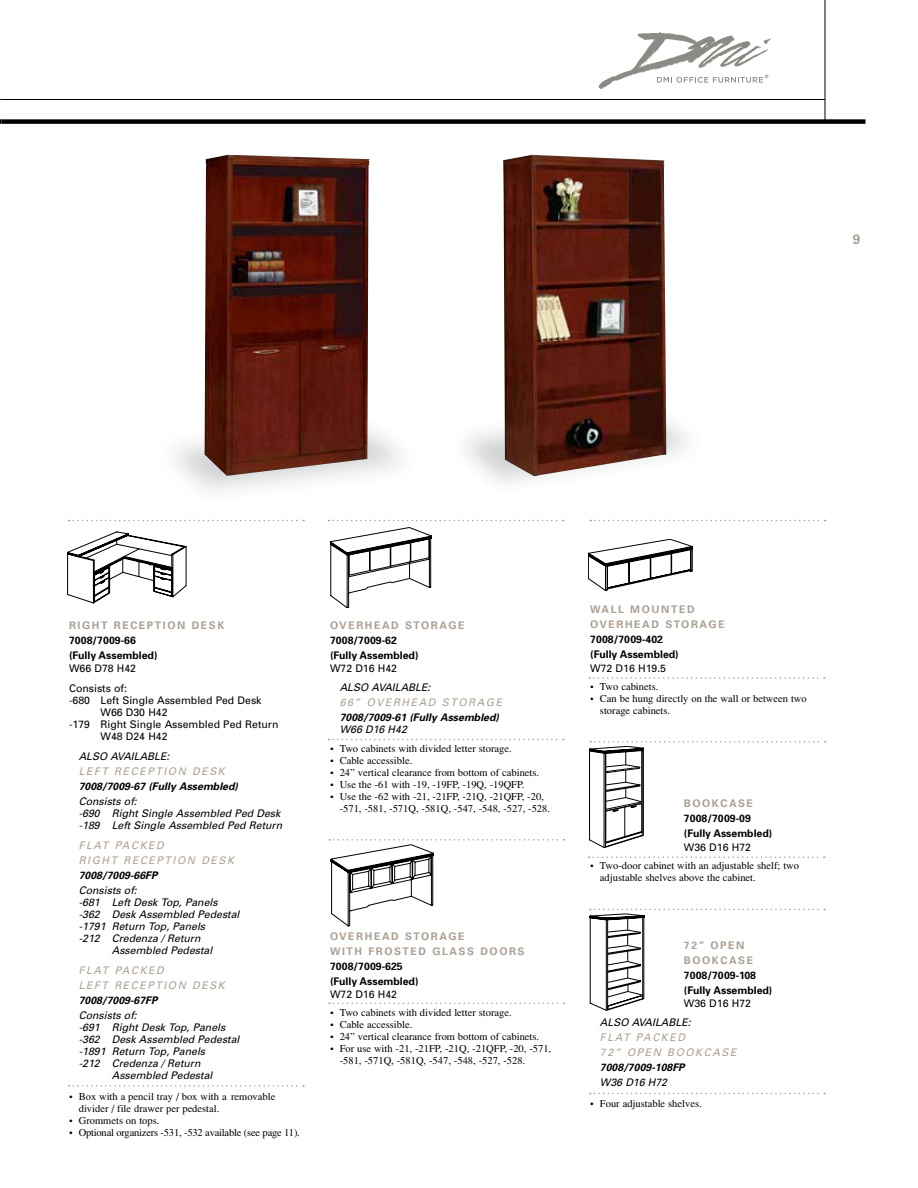
<style>
.page{position:relative;width:918px;height:1188px;background:#fff}
.page>*{position:absolute;margin:0;border:0;box-sizing:border-box;transform-origin:0 0}
.t1{font:700 13.5px "Univers";color:#aca095}
.t2{font:10.5px/12px "Times";color:#000}
.t3{font:italic 10.5px/12px "Univers";color:#000}
.t4{font:700 10.5px/15px "Univers";color:#000}
.t5{font:10.5px "Univers";color:#000}
.t6{font:700 10.5px/15px "Univers";letter-spacing:.15em;color:#aca095}
.t7{font:italic 10.5px/15px "Univers";letter-spacing:.15em;color:#aca095}
.t8{font:italic 700 10.5px "Univers";color:#000}
.t9{font:10.5px "Times";letter-spacing:-.02em;color:#000}
</style>
<div class="page">
<hr style="left:825px;top:0;width:1px;height:122px;background:#000">
<svg style="left:599px;top:32px;width:172px;height:57px"></svg>
<div style="left:1px;top:119px;width:865px;height:5px;background:#000"></div>
<hr style="left:1px;top:99px;width:824px;height:1px;background:#000">
<svg style="left:69px;top:520px;width:235px;height:1px"></svg>
<svg style="left:69px;top:1085px;width:235px;height:2px"></svg>
<svg style="left:328px;top:520px;width:236px;height:1px"></svg>
<svg style="left:328px;top:739px;width:236px;height:1px"></svg>
<svg style="left:590px;top:520px;width:236px;height:1px"></svg>
<img style="left:466px;top:417px;width:220px;height:66px">
<img style="left:205px;top:155px;width:164px;height:321px">
<img style="left:503px;top:155px;width:163px;height:321px">
<svg style="left:67px;top:532px;width:119px;height:71px"></svg>
<svg style="left:330px;top:527px;width:102px;height:81px"></svg>
<svg style="left:329px;top:1003px;width:236px;height:1px"></svg>
<svg style="left:329px;top:839px;width:235px;height:87px"></svg>
<svg style="left:589px;top:677px;width:236px;height:2px"></svg>
<svg style="left:588px;top:539px;width:104px;height:52px"></svg>
<svg style="left:590px;top:1093px;width:235px;height:1px"></svg>
<div style="left:586px;top:912px;width:84px;height:102px;background:linear-gradient(to right,#fff,#fff)"></div>
<svg style="left:590px;top:909px;width:235px;height:102px"></svg>
<svg style="left:589px;top:856px;width:236px;height:2px"></svg>
<svg style="left:589px;top:741px;width:237px;height:107px"></svg>
<p class="t1" style="left:853px;top:230px;width:9px">9</p>
<p class="t6" style="left:69px;top:617px;width:157px">RIGHT RECEPTION DESK</p>
<p class="t4" style="left:69px;top:632px;width:90px">7008/7009-66 (Fully Assembled)</p>
<p class="t5" style="left:69px;top:662px;width:69px">W66 D78 H42</p>
<p class="t5" style="left:69px;top:682px;width:60px">Consists of:</p>
<p class="t5" style="left:69px;top:694px;width:194px">-680 Left Single Assembled Ped Desk</p>
<p class="t5" style="left:100px;top:706px;width:69px">W66 D30 H42</p>
<p class="t5" style="left:69px;top:718px;width:211px">-179 Right Single Assembled Ped Return</p>
<p class="t5" style="left:100px;top:730px;width:69px">W48 D24 H42</p>
<p class="t3" style="left:79px;top:750px;width:92px">ALSO AVAILABLE:</p>
<p class="t7" style="left:79px;top:764px;width:148px">LEFT RECEPTION DESK</p>
<p class="t8" style="left:79px;top:780px;width:161px">7008/7009-67 (Fully Assembled)</p>
<p class="t3" style="left:79px;top:795px;width:205px">Consists of:<br>-690 Right Single Assembled Ped Desk -189 Left Single Assembled Ped Return</p>
<p class="t7" style="left:79px;top:838px;width:157px">FLAT PACKED<br>RIGHT RECEPTION DESK</p>
<p class="t8" style="left:79px;top:869px;width:80px">7008/7009-66FP</p>
<p class="t3" style="left:79px;top:884px;width:60px">Consists of:</p>
<p class="t3" style="left:79px;top:896px;width:140px">-681 Left Desk Top, Panels</p>
<p class="t3" style="left:79px;top:908px;width:162px">-362 Desk Assembled Pedestal</p>
<p class="t3" style="left:79px;top:920px;width:128px">-1791 Return Top, Panels</p>
<p class="t3" style="left:79px;top:932px;width:123px">-212 Credenza / Return</p>
<p class="t3" style="left:112px;top:944px;width:102px">Assembled Pedestal</p>
<p class="t7" style="left:79px;top:962px;width:148px">FLAT PACKED<br>LEFT RECEPTION DESK</p>
<p class="t8" style="left:79px;top:993px;width:80px">7008/7009-67FP</p>
<p class="t3" style="left:79px;top:1009px;width:60px">Consists of:</p>
<p class="t3" style="left:79px;top:1021px;width:148px">-691 Right Desk Top, Panels</p>
<p class="t3" style="left:79px;top:1033px;width:162px">-362 Desk Assembled Pedestal</p>
<p class="t3" style="left:79px;top:1045px;width:128px">-1891 Return Top, Panels</p>
<p class="t3" style="left:79px;top:1057px;width:123px">-212 Credenza / Return</p>
<p class="t3" style="left:112px;top:1069px;width:102px">Assembled Pedestal</p>
<p class="t2" style="left:79px;top:1090px;width:198px;text-indent:-10px">• Box with a pencil tray / box with a removable divider / file drawer per pedestal.</p>
<p class="t2" style="left:69px;top:1114px;width:92px">• Grommets on tops.</p>
<p class="t9" style="left:69px;top:1126px;width:232px">• Optional organizers -531, -532 available (see page 11).</p>
<p class="t6" style="left:330px;top:617px;width:136px">OVERHEAD STORAGE</p>
<p class="t4" style="left:330px;top:632px;width:90px">7008/7009-62 (Fully Assembled)</p>
<p class="t5" style="left:330px;top:662px;width:69px">W72 D16 H42</p>
<p class="t3" style="left:340px;top:681px;width:92px">ALSO AVAILABLE:</p>
<p class="t7" style="left:340px;top:695px;width:164px">66” OVERHEAD STORAGE</p>
<p class="t8" style="left:340px;top:711px;width:161px">7008/7009-61 (Fully Assembled)</p>
<p class="t3" style="left:340px;top:723px;width:69px">W66 D16 H42</p>
<p class="t2" style="left:330px;top:742px;width:183px">• Two cabinets with divided letter storage.</p>
<p class="t2" style="left:330px;top:754px;width:84px">• Cable accessible.</p>
<p class="t2" style="left:330px;top:766px;width:211px">• 24” vertical clearance from bottom of cabinets.</p>
<p class="t2" style="left:330px;top:778px;width:196px">• Use the -61 with -19, -19FP, -19Q, -19QFP.</p>
<p class="t2" style="left:340px;top:790px;width:212px;text-indent:-10px">• Use the -62 with -21, -21FP, -21Q, -21QFP, -20, -571, -581, -571Q, -581Q, -547, -548, -527, -528.</p>
<p class="t6" style="left:330px;top:928px;width:196px">OVERHEAD STORAGE<br>WITH FROSTED GLASS DOORS</p>
<p class="t4" style="left:330px;top:958px;width:90px">7008/7009-625 (Fully Assembled)</p>
<p class="t5" style="left:330px;top:988px;width:69px">W72 D16 H42</p>
<p class="t2" style="left:330px;top:1006px;width:183px">• Two cabinets with divided letter storage.</p>
<p class="t2" style="left:330px;top:1018px;width:84px">• Cable accessible.</p>
<p class="t2" style="left:330px;top:1030px;width:211px">• 24” vertical clearance from bottom of cabinets.</p>
<p class="t2" style="left:340px;top:1042px;width:213px;text-indent:-10px">• For use with -21, -21FP, -21Q, -21QFP, -20, -571, -581, -571Q, -581Q, -547, -548, -527, -528.</p>
<p class="t6" style="left:590px;top:602px;width:136px">WALL MOUNTED<br>OVERHEAD STORAGE</p>
<p class="t4" style="left:590px;top:632px;width:90px">7008/7009-402 (Fully Assembled)</p>
<p class="t5" style="left:590px;top:662px;width:77px">W72 D16 H19.5</p>
<p class="t2" style="left:590px;top:680px;width:70px">• Two cabinets.</p>
<p class="t2" style="left:600px;top:692px;width:208px;text-indent:-10px">• Can be hung directly on the wall or between two storage cabinets.</p>
<p class="t6" style="left:684px;top:796px;width:71px">BOOKCASE</p>
<p class="t4" style="left:684px;top:811px;width:90px">7008/7009-09 (Fully Assembled)</p>
<p class="t5" style="left:684px;top:841px;width:69px">W36 D16 H72</p>
<p class="t2" style="left:600px;top:860px;width:201px;text-indent:-10px">• Two-door cabinet with an adjustable shelf; two adjustable shelves above the cabinet.</p>
<p class="t6" style="left:684px;top:937px;width:71px">72” OPEN<br>BOOKCASE</p>
<p class="t4" style="left:684px;top:967px;width:90px">7008/7009-108 (Fully Assembled)</p>
<p class="t5" style="left:684px;top:997px;width:69px">W36 D16 H72</p>
<p class="t3" style="left:600px;top:1016px;width:92px">ALSO AVAILABLE:</p>
<p class="t7" style="left:600px;top:1030px;width:138px">FLAT PACKED<br>72” OPEN BOOKCASE</p>
<p class="t8" style="left:600px;top:1061px;width:86px">7008/7009-108FP</p>
<p class="t3" style="left:600px;top:1076px;width:69px">W36 D16 H72</p>
<p class="t2" style="left:590px;top:1098px;width:113px">• Four adjustable shelves.</p>
</div>
